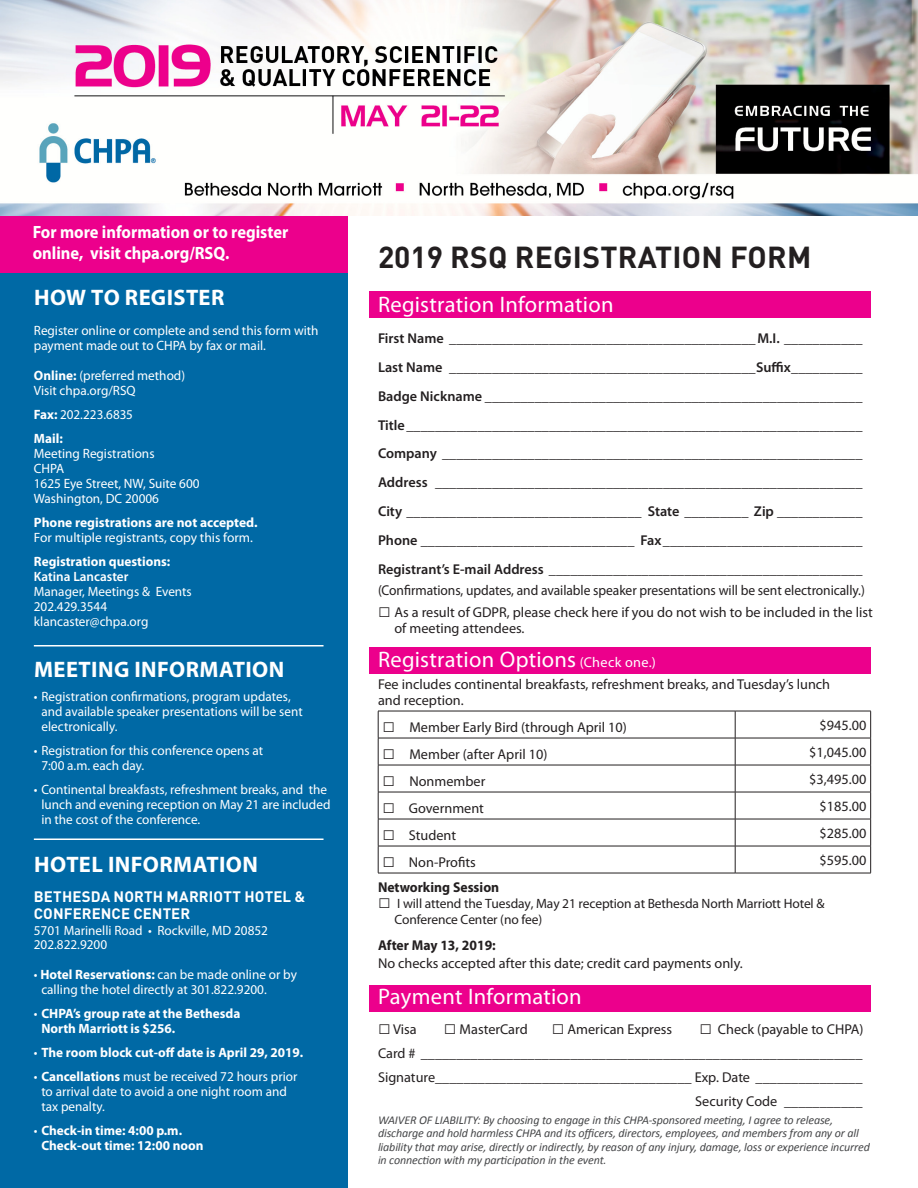
<style>
.page{position:relative;width:918px;height:1188px;background:#fff}
.page>*{position:absolute;margin:0;border:0;box-sizing:border-box;transform-origin:0 0}
.t1{font:700 30px "DINOT";letter-spacing:.01em;color:#231f20}
.regtitle{font:22.5px "Myriad Pro";letter-spacing:.01em;color:#fff}
.t2{font:700 22.5px "Myriad Pro";letter-spacing:.02em;color:#fff}
.Sponsors{font:700 17.85px/21px "Myriad Pro";color:#fff;scale:.93 1}
.t3{font:700 15px/17.1px "DINOT";letter-spacing:.005em;color:#fff}
.t4{font:600 14.25px "Myriad Pro";color:#231f20}
.regtitle-2{font:14.25px/24px "Myriad Pro";color:#231f20}
.regtitle-3{font:14.25px "Myriad Pro";color:#231f20;scale:.95 1}
.t5{font:700 14.25px "Myriad Pro";color:#231f20;scale:.96 1}
.t6{font:13.5px/15px "Myriad Pro";color:#fff}
.t7{font:700 13.5px/15px "Myriad Pro";color:#fff}
.t8{font:13.5px/16px "Myriad Pro";letter-spacing:-.01em;color:#231f20}
.t9{font:600 13.5px "Myriad Pro";color:#fff}
.t10{font:italic 12px/13.5px "Calibri";letter-spacing:-.01em;color:#454648}
.s1{font-weight:700}
.s2{font-weight:400}
.s3{font-family:"Times New Roman";font-weight:700;font-size:21px}
.s4{font-size:14.25px}
.s5{font-family:"Arial";font-size:21px}
</style>
<div class="page">
<div style="left:0;top:212px;width:347px;height:976px;background:#0069a5"></div>
<div style="left:370px;top:291px;width:501px;height:27px;background:#ec008c"></div>
<div style="left:370px;top:985px;width:501px;height:27px;background:#ec008c"></div>
<div style="left:370px;top:647px;width:501px;height:27px;background:#ec008c"></div>
<hr style="left:378px;top:711px;width:357px;height:1px;background:#231f20">
<hr style="left:735px;top:711px;width:136px;height:1px;background:#231f20">
<hr style="left:378px;top:738px;width:357px;height:1px;background:#231f20">
<hr style="left:735px;top:738px;width:136px;height:1px;background:#231f20">
<hr style="left:378px;top:765px;width:357px;height:1px;background:#231f20">
<hr style="left:735px;top:765px;width:136px;height:1px;background:#231f20">
<hr style="left:378px;top:792px;width:357px;height:1px;background:#231f20">
<hr style="left:735px;top:792px;width:136px;height:1px;background:#231f20">
<hr style="left:378px;top:819px;width:357px;height:1px;background:#231f20">
<hr style="left:735px;top:819px;width:136px;height:1px;background:#231f20">
<hr style="left:378px;top:846px;width:357px;height:1px;background:#231f20">
<svg style="left:378px;top:711px;width:1px;height:162px"></svg>
<hr style="left:735px;top:846px;width:136px;height:1px;background:#231f20">
<svg style="left:735px;top:711px;width:1px;height:162px"></svg>
<svg style="left:870px;top:711px;width:1px;height:162px"></svg>
<hr style="left:378px;top:873px;width:357px;height:1px;background:#231f20">
<hr style="left:735px;top:873px;width:136px;height:1px;background:#231f20">
<hr style="left:34px;top:838px;width:290px;height:2px;background:#fff">
<hr style="left:34px;top:645px;width:290px;height:1px;background:#fff">
<div style="left:0;top:216px;width:348px;height:57px;background:#ec008c"></div>
<img style="left:0;top:0;width:918px;height:216px">
<p class="Sponsors" style="left:33px;top:221px;width:276px">For more information or to register online, visit chpa.org/RSQ.</p>
<p class="t2" style="left:34px;top:283px;width:192px">HOW TO REGISTER</p>
<p class="t6" style="left:34px;top:323px;width:286px">Register online or complete and send this form with payment made out to CHPA by fax or mail.</p>
<p class="t6" style="left:34px;top:368px;width:153px"><span class="s1">Online:</span> (preferred method)</p>
<p class="t6" style="left:34px;top:383px;width:103px">Visit chpa.org/RSQ</p>
<p class="t6" style="left:34px;top:407px;width:100px"><span class="s1">Fax:</span> 202.223.6835</p>
<p class="t7" style="left:34px;top:431px;width:30px">Mail:</p>
<p class="t6" style="left:34px;top:446px;width:122px">Meeting Registrations</p>
<p class="t6" style="left:34px;top:461px;width:32px">CHPA</p>
<p class="t6" style="left:34px;top:476px;width:167px">1625 Eye Street, NW, Suite 600<br>Washington, DC 20006</p>
<p class="t7" style="left:34px;top:515px;width:225px">Phone registrations are not accepted.</p>
<p class="t6" style="left:34px;top:530px;width:221px">For multiple registrants, copy this form.</p>
<p class="t7" style="left:34px;top:554px;width:138px">Registration questions:</p>
<p class="t9" style="left:34px;top:568px;width:96px">Katina Lancaster</p>
<p class="t6" style="left:34px;top:584px;width:160px">Manager, Meetings &amp; Events</p>
<p class="t6" style="left:34px;top:599px;width:75px">202.429.3544</p>
<p class="t6" style="left:34px;top:614px;width:116px">klancaster@chpa.org</p>
<p class="t2" style="left:34px;top:654px;width:252px">MEETING INFORMATION</p>
<p class="t6" style="left:41px;top:688px;width:263px;text-indent:-8px">• Registration confirmations, program updates, and available speaker presentations will be sent electronically.</p>
<p class="t6" style="left:34px;top:742px;width:231px">• Registration for this conference opens at</p>
<p class="t6" style="left:41px;top:757px;width:104px">7:00 a.m. each day.</p>
<p class="t6" style="left:41px;top:781px;width:291px;text-indent:-8px">• Continental breakfasts, refreshment breaks, and the lunch and evening reception on May 21 are included in the cost of the conference.</p>
<p class="t2" style="left:34px;top:850px;width:225px">HOTEL INFORMATION</p>
<p class="t3" style="left:34px;top:888px;width:273px">BETHESDA NORTH MARRIOTT HOTEL &amp;<br>CONFERENCE CENTER</p>
<p class="t6" style="left:34px;top:923px;width:236px;line-height:14.4px">5701 Marinelli Road • Rockville, MD 20852<br>202.822.9200</p>
<p class="t6" style="left:41px;top:967px;width:257px;text-indent:-8px">• <span class="s1">Hotel Reservations:</span> can be made online or by calling the hotel directly at 301.822.9200.</p>
<p class="t7" style="left:41px;top:1006px;width:201px;text-indent:-8px"><span class="s2">•</span> CHPA’s group rate at the Bethesda<br>North Marriott is $256.</p>
<p class="t7" style="left:34px;top:1045px;width:271px"><span class="s2">•</span> The room block cut-off date is April 29, 2019.</p>
<p class="t6" style="left:41px;top:1069px;width:258px;text-indent:-8px">• <span class="s1">Cancellations</span> must be received 72 hours prior to arrival date to avoid a one night room and tax penalty.</p>
<p class="t7" style="left:34px;top:1123px;width:150px"><span class="s2">•</span> Check-in time: 4:00 p.m.</p>
<p class="t7" style="left:41px;top:1138px;width:164px">Check-out time: 12:00 noon</p>
<p class="t1" style="left:378px;top:238px;width:435px">2019 RSQ REGISTRATION FORM</p>
<p class="regtitle" style="left:378px;top:290px;width:237px">Registration Information</p>
<p class="t4" style="left:378px;top:329px;width:486px">First Name ___________________________________________M.I. ___________</p>
<p class="t4" style="left:378px;top:358px;width:486px">Last Name ___________________________________________Suffix__________</p>
<p class="t4" style="left:378px;top:387px;width:486px">Badge Nickname _____________________________________________________</p>
<p class="t4" style="left:378px;top:416px;width:486px">Title________________________________________________________________</p>
<p class="t4" style="left:378px;top:445px;width:486px">Company ___________________________________________________________</p>
<p class="t4" style="left:378px;top:473px;width:486px">Address ____________________________________________________________</p>
<p class="t4" style="left:378px;top:502px;width:486px">City _________________________________ State _________ Zip ____________</p>
<p class="t4" style="left:378px;top:531px;width:486px">Phone ______________________________ Fax____________________________</p>
<p class="t4" style="left:378px;top:560px;width:486px">Registrant’s E-mail Address ____________________________________________</p>
<p class="regtitle-3" style="left:378px;top:581px;width:514px">(Confirmations, updates, and available speaker presentations will be sent electronically.)</p>
<p class="regtitle-2" style="left:395px;top:604px;width:480px;line-height:15.8px;text-indent:-17px"><span class="s3">□</span> As a result of GDPR, please check here if you do not wish to be included in the list of meeting attendees.</p>
<p class="regtitle" style="left:378px;top:645px;width:280px">Registration Options <span class="s4">(Check one.)</span></p>
<p class="regtitle-2" style="left:378px;top:672px;width:454px">Fee includes continental breakfasts, refreshment breaks, and Tuesday’s lunch</p>
<p class="regtitle-2" style="left:378px;top:688px;width:87px">and reception.</p>
<p class="regtitle-2" style="left:383px;top:715px;width:246px"><span class="s3">□</span> Member Early Bird (through April 10)</p>
<p class="regtitle-2" style="left:820px;top:713px;width:48px">$945.00</p>
<p class="regtitle-2" style="left:383px;top:742px;width:167px"><span class="s3">□</span> Member (after April 10)</p>
<p class="regtitle-2" style="left:809px;top:740px;width:59px">$1,045.00</p>
<p class="regtitle-2" style="left:383px;top:769px;width:104px"><span class="s3">□</span> Nonmember</p>
<p class="regtitle-2" style="left:809px;top:767px;width:59px">$3,495.00</p>
<p class="regtitle-2" style="left:383px;top:796px;width:103px"><span class="s3">□</span> Government</p>
<p class="regtitle-2" style="left:820px;top:794px;width:48px">$185.00</p>
<p class="regtitle-2" style="left:383px;top:823px;width:75px"><span class="s3">□</span> Student</p>
<p class="regtitle-2" style="left:820px;top:821px;width:48px">$285.00</p>
<p class="regtitle-2" style="left:383px;top:850px;width:95px"><span class="s3">□</span> Non-Profits</p>
<p class="regtitle-2" style="left:820px;top:848px;width:48px">$595.00</p>
<p class="t5" style="left:378px;top:878px;width:128px">Networking Session</p>
<p class="t8" style="left:394px;top:896px;width:432px;text-indent:-16px"><span class="s3">□</span> I will attend the Tuesday, May 21 reception at Bethesda North Marriott Hotel &amp;<br>Conference Center (no fee)</p>
<p class="t5" style="left:378px;top:936px;width:124px">After May 13, 2019:</p>
<p class="regtitle-2" style="left:378px;top:951px;width:366px">No checks accepted after this date; credit card payments only.</p>
<p class="regtitle" style="left:378px;top:983px;width:205px">Payment Information</p>
<p class="regtitle-2" style="left:378px;top:1017px;width:40px"><span class="s5">□</span> Visa</p>
<p class="regtitle-2" style="left:444px;top:1017px;width:230px"><span class="s5">□</span> MasterCard <span class="s5">□</span> American Express</p>
<p class="regtitle-2" style="left:378px;top:1017px;width:487px;text-align:right"><span class="s5">□</span> Check (payable to CHPA)<br>Card # ______________________________________________________________ Signature____________________________________ Exp. Date _______________ Security Code ___________</p>
<p class="t10" style="left:378px;top:1112px;width:494px">WAIVER OF LIABILITY: By choosing to engage in this CHPA-sponsored meeting, I agree to release, discharge and hold harmless CHPA and its officers, directors, employees, and members from any or all liability that may arise, directly or indirectly, by reason of any injury, damage, loss or experience incurred in connection with my participation in the event.</p>
</div>
